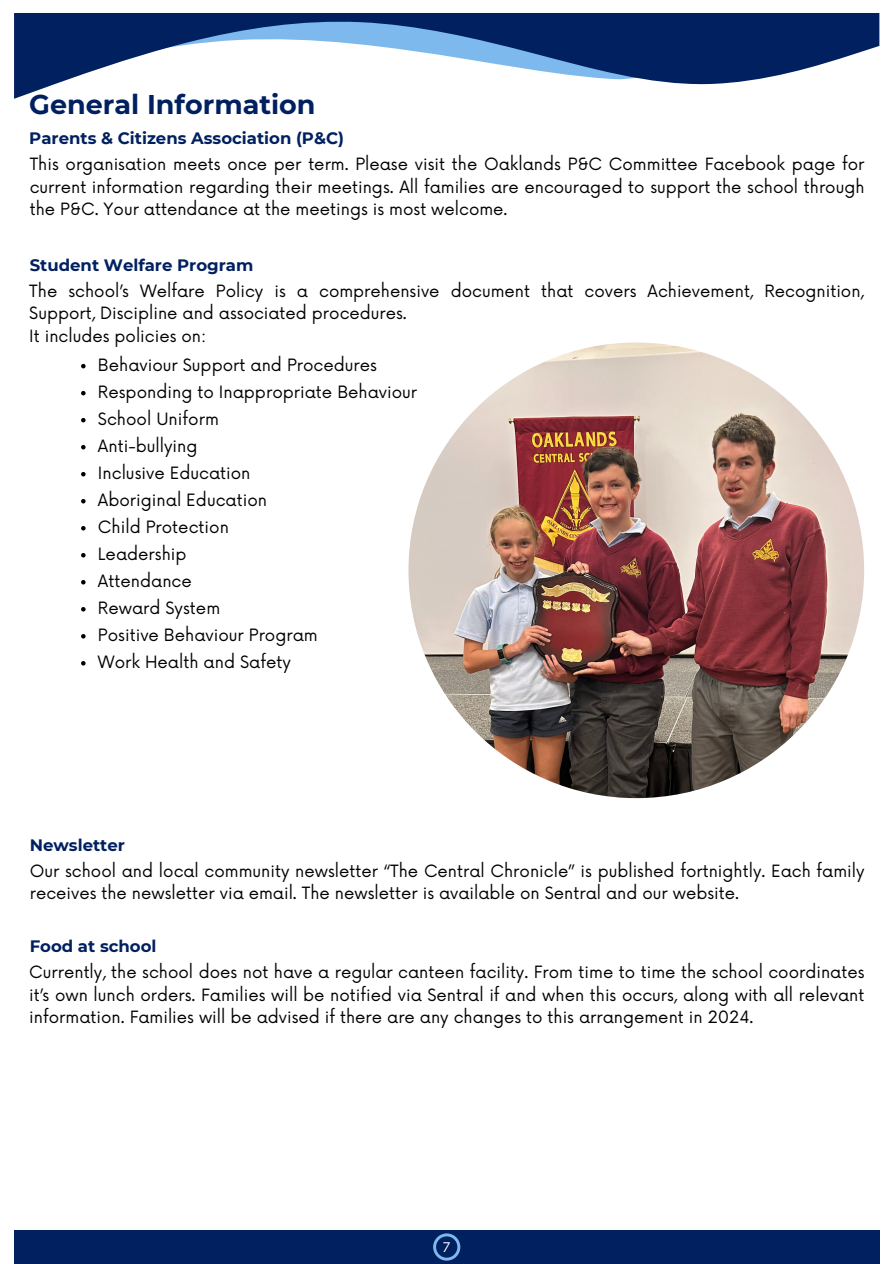
<style>
.page{position:relative;width:893px;height:1264px;background:#fff}
.page>*{position:absolute;margin:0;border:0;box-sizing:border-box;transform-origin:0 0}
.t1{font:700 27px "Montserrat";color:#002060}
.t2{font:16.5px/27px "Now";color:#000}
.t3{font:700 16.5px "Montserrat";color:#002060}
.t4{font:13.05px "Now";color:#fff}
</style>
<div class="page">
<svg style="left:14px;top:13px;width:865px;height:86px"></svg>
<img style="left:408px;top:342px;width:456px;height:456px;border-radius:50%">
<svg style="left:81px;top:364px;width:5px;height:4px"></svg>
<svg style="left:81px;top:391px;width:5px;height:4px"></svg>
<svg style="left:81px;top:418px;width:5px;height:4px"></svg>
<svg style="left:81px;top:445px;width:5px;height:4px"></svg>
<svg style="left:81px;top:472px;width:5px;height:4px"></svg>
<svg style="left:81px;top:499px;width:5px;height:4px"></svg>
<svg style="left:81px;top:526px;width:5px;height:4px"></svg>
<svg style="left:81px;top:553px;width:5px;height:4px"></svg>
<svg style="left:81px;top:580px;width:5px;height:4px"></svg>
<svg style="left:81px;top:607px;width:5px;height:4px"></svg>
<svg style="left:81px;top:634px;width:5px;height:4px"></svg>
<svg style="left:81px;top:661px;width:5px;height:4px"></svg>
<div style="left:14px;top:1229px;width:865px;height:34px;background:#002060"></div>
<svg style="left:433px;top:1233px;width:27px;height:27px"></svg>
<div style="left:436px;top:1236px;width:21px;height:21px;background:#002060;border-radius:50%"></div>
<h1 class="t1" style="left:29px;top:87px;width:288px">General Information</h1>
<p class="t3" style="left:29px;top:128px;width:316px">Parents &amp; Citizens Association (P&amp;C)</p>
<p class="t2" style="left:30px;top:154px;width:836px;line-height:22.5px;text-align:justify">This organisation meets once per term. Please visit the Oaklands P&amp;C Committee Facebook page for current information regarding their meetings. All families are encouraged to support the school through the P&amp;C. Your attendance at the meetings is most welcome.</p>
<p class="t3" style="left:30px;top:255px;width:225px">Student Welfare Program</p>
<p class="t2" style="left:29px;top:280px;width:836px;line-height:22.5px">The school’s Welfare Policy is a comprehensive document that covers Achievement, Recognition,<br>Support, Discipline and associated procedures.<br>It includes policies on:</p>
<p class="t2" style="left:98px;top:352px;width:321px">Behaviour Support and Procedures<br>Responding to Inappropriate Behaviour<br>School Uniform<br>Anti-bullying<br>Inclusive Education<br>Aboriginal Education<br>Child Protection<br>Leadership<br>Attendance<br>Reward System<br>Positive Behaviour Program<br>Work Health and Safety</p>
<p class="t3" style="left:30px;top:834px;width:97px">Newsletter</p>
<p class="t2" style="left:30px;top:860px;width:836px;line-height:22.5px">Our school and local community newsletter “The Central Chronicle” is published fortnightly. Each family receives the newsletter via email. The newsletter is available on Sentral and our website.</p>
<p class="t3" style="left:30px;top:936px;width:128px">Food at school</p>
<p class="t2" style="left:29px;top:962px;width:836px;line-height:22.5px;text-align:justify">Currently, the school does not have a regular canteen facility. From time to time the school coordinates it’s own lunch orders. Families will be notified via Sentral if and when this occurs, along with all relevant information. Families will be advised if there are any changes to this arrangement in 2024.</p>
<p class="t4" style="left:443px;top:1239px;width:9px">7</p>
</div>
